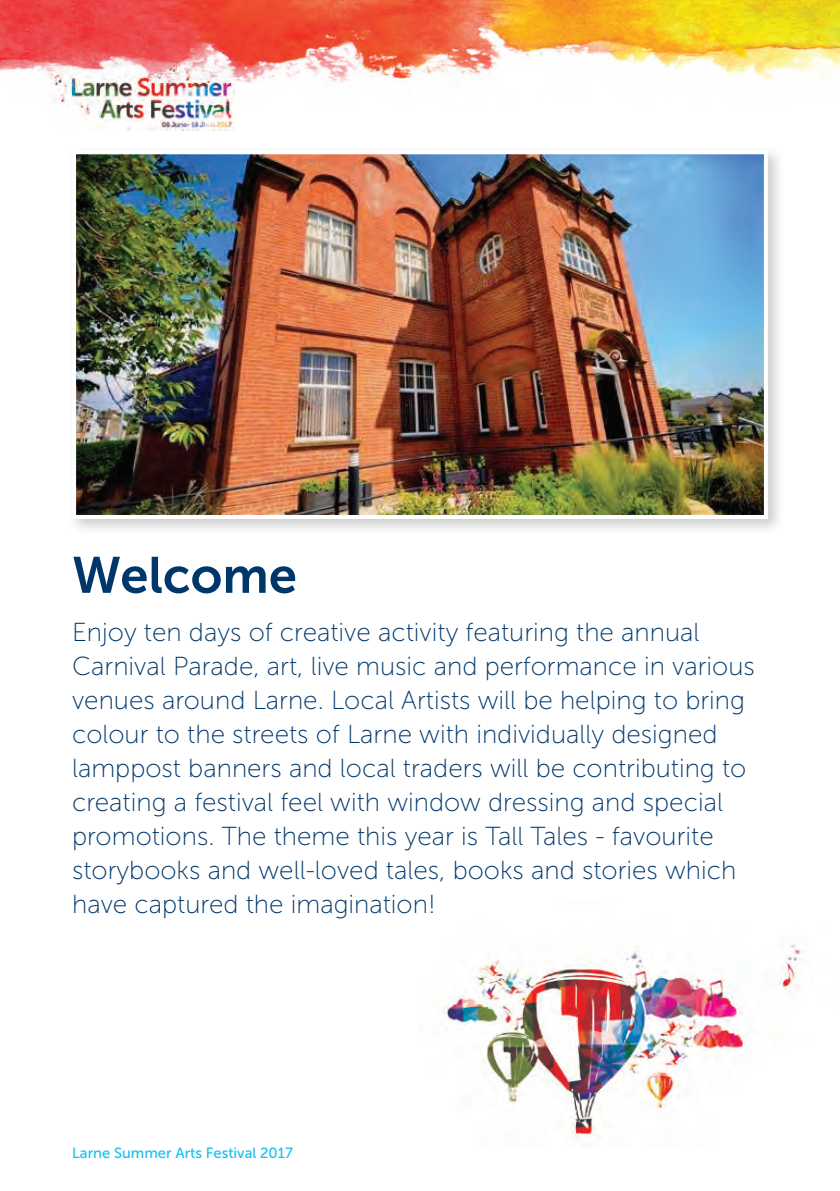
<style>
.page{position:relative;width:840px;height:1191px;background:#fff}
.page>*{position:absolute;margin:0;border:0;box-sizing:border-box;transform-origin:0 0}
.t1{font:50.8px "Museo Sans 700";color:#00376b}
.t2{font:26px "Museo Sans 100";color:#00376b}
.t3{font:14.8px "Museo Sans 500";color:#15c0f2}
</style>
<div class="page">
<img style="left:0;top:0;width:839px;height:95px">
<img style="left:443px;top:944px;width:363px;height:195px">
<div style="left:67px;top:145px;width:717px;height:390px;background:#231f20;opacity:.22"></div>
<img style="left:77px;top:155px;width:685px;height:359px">
<div style="left:72px;top:150px;width:695px;height:369px;border:4px solid #fff"></div>
<img style="left:45px;top:58px;width:189px;height:73px">
<p class="t1" style="left:72px;top:547px;width:226px">Welcome</p>
<p class="t2" style="left:72px;top:618px;width:628px">Enjoy ten days of creative activity featuring the annual</p>
<p class="t2" style="left:72px;top:652px;width:683px">Carnival Parade, art, live music and performance in various</p>
<p class="t2" style="left:72px;top:686px;width:674px">venues around Larne. Local Artists will be helping to bring</p>
<p class="t2" style="left:72px;top:720px;width:646px">colour to the streets of Larne with individually designed</p>
<p class="t2" style="left:72px;top:754px;width:675px">lamppost banners and local traders will be contributing to</p>
<p class="t2" style="left:72px;top:788px;width:652px">creating a festival feel with window dressing and special</p>
<p class="t2" style="left:72px;top:822px;width:642px">promotions. The theme this year is Tall Tales - favourite</p>
<p class="t2" style="left:72px;top:856px;width:665px">storybooks and well-loved tales, books and stories which</p>
<p class="t2" style="left:72px;top:890px;width:365px">have captured the imagination!</p>
<p class="t3" style="left:72px;top:1144px;width:222px">Larne Summer Arts Festival 2017</p>
</div>
